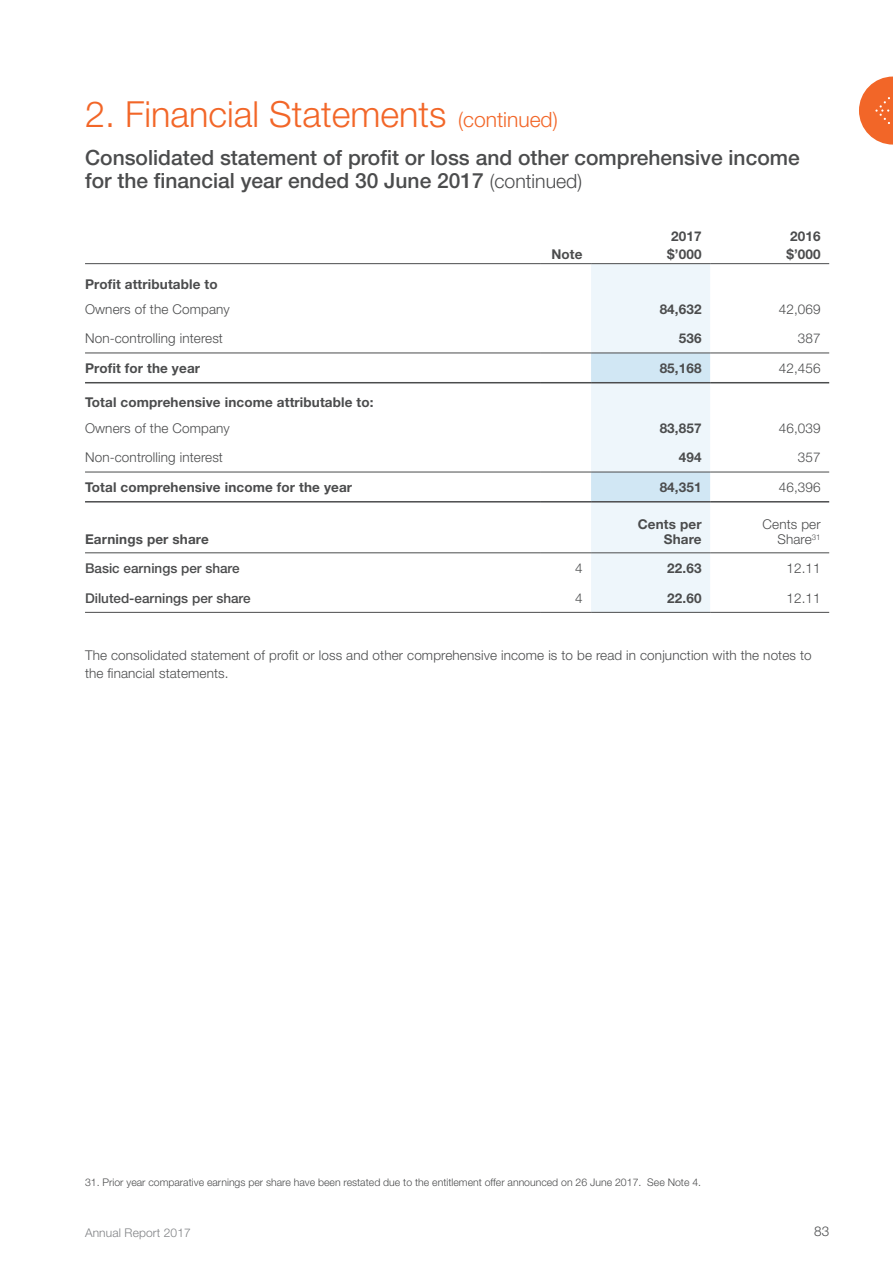
<style>
.page{position:relative;width:893px;height:1263px;background:#fff}
.page>*{position:absolute;margin:0;border:0;box-sizing:border-box;transform-origin:0 0}
.t1{font:300 36px "Helvetica Neue LT";color:#f26628}
.t2{font:500 21px "Helvetica Neue LT";color:#4b4c4d}
.t3{font:300 13.5px/15px "Helvetica Neue LT";letter-spacing:.01em;color:#4b4c4d;text-align:right}
.t4{font:700 13.5px/15px "Helvetica Neue LT";letter-spacing:.01em;color:#4b4c4d;text-align:right}
.t5{font:500 13.5px "Helvetica Neue LT";color:#4b4c4d}
.t6{font:300 12px "Helvetica Neue LT";letter-spacing:.01em;color:#808285}
.t7{font:300 10.5px "Helvetica Neue LT";color:#4b4c4d}
.s1{font-size:21px}
.s2{font-weight:300;font-size:19.5px}
</style>
<div class="page">
<svg style="left:859px;top:77px;width:34px;height:68px"></svg>
<svg style="left:591px;top:264px;width:119px;height:348px;background:#e7f2f8"></svg>
<hr style="left:85px;top:353px;width:455px;height:1px;background:#4b4c4d">
<hr style="left:710px;top:353px;width:119px;height:1px;background:#4b4c4d">
<hr style="left:85px;top:472px;width:455px;height:1px;background:#4b4c4d">
<hr style="left:710px;top:472px;width:119px;height:1px;background:#4b4c4d">
<hr style="left:85px;top:553px;width:455px;height:1px;background:#4b4c4d">
<hr style="left:710px;top:553px;width:119px;height:1px;background:#4b4c4d">
<hr style="left:85px;top:612px;width:455px;height:1px;background:#4b4c4d">
<hr style="left:710px;top:612px;width:119px;height:1px;background:#4b4c4d">
<hr style="left:540px;top:353px;width:51px;height:1px;background:#4b4c4d">
<hr style="left:591px;top:353px;width:119px;height:1px;background:#4b4c4d">
<hr style="left:540px;top:472px;width:51px;height:1px;background:#4b4c4d">
<hr style="left:591px;top:472px;width:119px;height:1px;background:#4b4c4d">
<hr style="left:540px;top:553px;width:51px;height:1px;background:#4b4c4d">
<hr style="left:591px;top:553px;width:119px;height:1px;background:#4b4c4d">
<hr style="left:540px;top:612px;width:51px;height:1px;background:#4b4c4d">
<hr style="left:591px;top:612px;width:119px;height:1px;background:#4b4c4d">
<hr style="left:85px;top:263px;width:455px;height:1px;background:#4b4c4d">
<hr style="left:540px;top:263px;width:51px;height:1px;background:#4b4c4d">
<hr style="left:591px;top:263px;width:119px;height:1px;background:#4b4c4d">
<hr style="left:710px;top:263px;width:119px;height:1px;background:#4b4c4d">
<hr style="left:85px;top:382px;width:455px;height:1px;background:#4b4c4d">
<hr style="left:540px;top:382px;width:51px;height:1px;background:#4b4c4d">
<hr style="left:591px;top:382px;width:119px;height:1px;background:#4b4c4d">
<hr style="left:710px;top:382px;width:119px;height:1px;background:#4b4c4d">
<hr style="left:85px;top:501px;width:455px;height:1px;background:#4b4c4d">
<hr style="left:540px;top:501px;width:51px;height:1px;background:#4b4c4d">
<hr style="left:591px;top:501px;width:119px;height:1px;background:#4b4c4d">
<hr style="left:710px;top:501px;width:119px;height:1px;background:#4b4c4d">
<p class="t1" style="left:85px;top:92px;width:474px">2. Financial Statements <span class="s1">(continued)</span></p>
<p class="t2" style="left:85px;top:145px;width:716px">Consolidated statement of profit or loss and other comprehensive income</p>
<p class="t2" style="left:85px;top:168px;width:499px">for the financial year ended 30 June 2017 <span class="s2">(continued)</span></p>
<p class="t4" style="left:551px;top:247px;width:33px">Note</p>
<p class="t4" style="left:671px;top:229px;width:32px">2017</p>
<p class="t4" style="left:667px;top:247px;width:36px">$’000</p>
<p class="t4" style="left:790px;top:229px;width:32px">2016</p>
<p class="t4" style="left:786px;top:247px;width:36px">$’000</p>
<p class="t4" style="left:85px;top:277px;width:134px">Profit attributable to</p>
<p class="t3" style="left:85px;top:301px;width:146px">Owners of the Company</p>
<p class="t4" style="left:660px;top:301px;width:43px">84,632</p>
<p class="t3" style="left:779px;top:301px;width:43px">42,069</p>
<p class="t3" style="left:85px;top:331px;width:139px">Non-controlling interest</p>
<p class="t4" style="left:679px;top:331px;width:24px">536</p>
<p class="t3" style="left:798px;top:331px;width:24px">387</p>
<p class="t4" style="left:85px;top:360px;width:117px">Profit for the year</p>
<p class="t4" style="left:660px;top:360px;width:43px">85,168</p>
<p class="t3" style="left:779px;top:361px;width:43px">42,456</p>
<p class="t4" style="left:85px;top:394px;width:290px">Total comprehensive income attributable to:</p>
<p class="t3" style="left:85px;top:420px;width:146px">Owners of the Company</p>
<p class="t4" style="left:660px;top:420px;width:43px">83,857</p>
<p class="t3" style="left:779px;top:420px;width:43px">46,039</p>
<p class="t3" style="left:85px;top:450px;width:139px">Non-controlling interest</p>
<p class="t4" style="left:679px;top:450px;width:24px">494</p>
<p class="t3" style="left:798px;top:450px;width:24px">357</p>
<p class="t4" style="left:85px;top:480px;width:269px">Total comprehensive income for the year</p>
<p class="t4" style="left:660px;top:480px;width:43px">84,351</p>
<p class="t3" style="left:779px;top:480px;width:43px">46,396</p>
<p class="t4" style="left:85px;top:532px;width:125px">Earnings per share</p>
<p class="t4" style="left:638px;top:517px;width:65px">Cents per<br>Share</p>
<p class="t3" style="left:763px;top:517px;width:60px">Cents per<br>Share<sup>31</sup></p>
<p class="t5" style="left:85px;top:560px;width:156px">Basic earnings per share</p>
<p class="t3" style="left:575px;top:560px;width:9px">4</p>
<p class="t4" style="left:667px;top:560px;width:36px">22.63</p>
<p class="t3" style="left:786px;top:560px;width:36px">12.11</p>
<p class="t5" style="left:85px;top:590px;width:167px">Diluted-earnings per share</p>
<p class="t3" style="left:575px;top:590px;width:9px">4</p>
<p class="t4" style="left:667px;top:590px;width:36px">22.60</p>
<p class="t3" style="left:786px;top:590px;width:36px">12.11</p>
<p class="t3" style="left:85px;top:645px;width:728px;line-height:18px;text-align:left">The consolidated statement of profit or loss and other comprehensive income is to be read in conjunction with the notes to the financial statements.</p>
<p class="t7" style="left:85px;top:1176px;width:618px">31. Prior year comparative earnings per share have been restated due to the entitlement offer announced on 26 June 2017. See Note 4.</p>
<p class="t6" style="left:85px;top:1225px;width:107px">Annual Report 2017</p>
<p class="t3" style="left:814px;top:1224px;width:17px">83</p>
</div>
